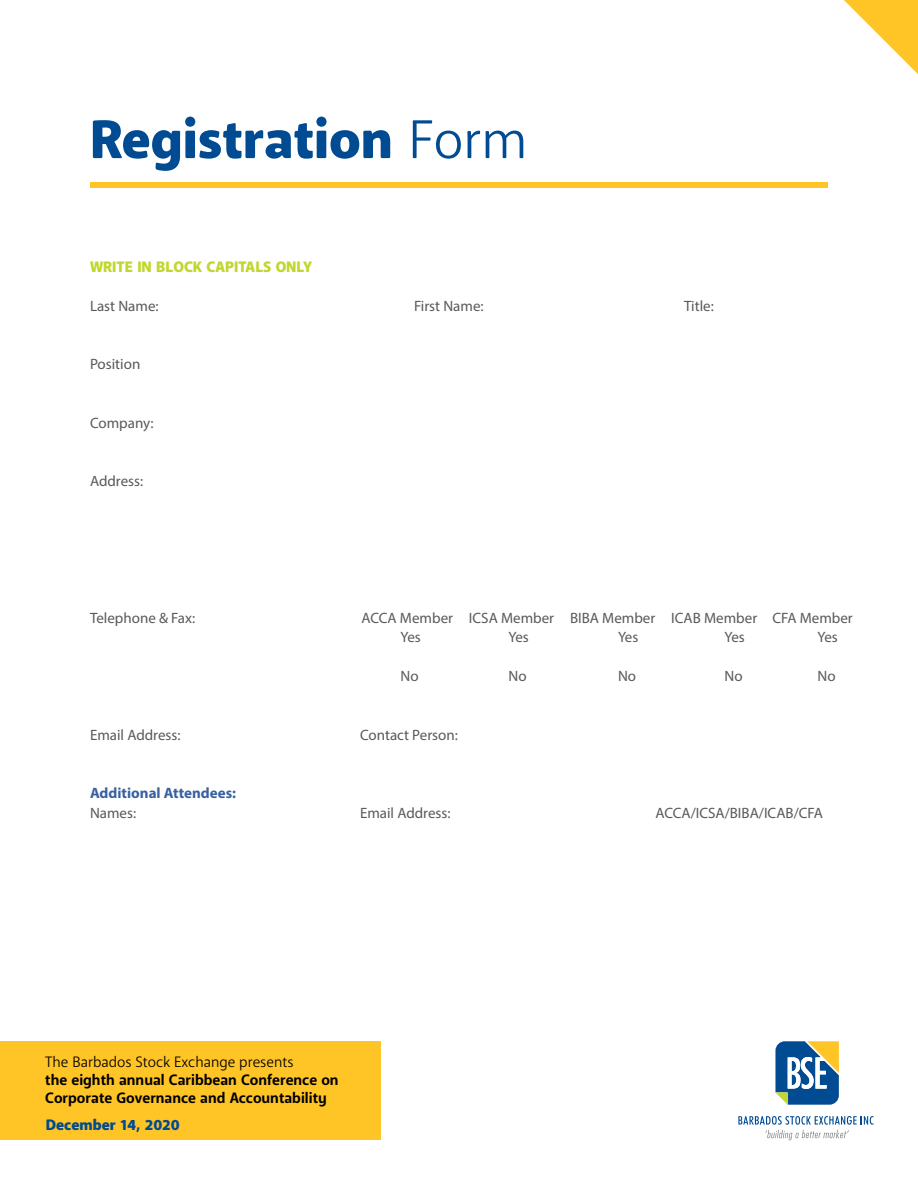
<style>
.page{position:relative;width:918px;height:1188px;background:#fff}
.page>*{position:absolute;margin:0;border:0;box-sizing:border-box;transform-origin:0 0}
.t1{font:900 54px "Anago";color:#004b91}
.t2{font:15px/19.5px "Myriad Pro";color:#58595b}
.t3{font:700 15px/17.9px "Anago";color:#000}
.t4{font:15px "Anago";color:#000}
.t5{font:900 15px "Anago";color:#c1d72f}
.t6{font:700 15px "Myriad Pro";color:#3861a1}
.t7{font:900 15px "Anago";color:#004b91}
.s1{font-weight:400}
</style>
<div class="page">
<svg style="left:844px;top:0;width:74px;height:74px"></svg>
<svg style="left:775px;top:1041px;width:64px;height:64px"></svg>
<svg style="left:738px;top:1116px;width:136px;height:24px"></svg>
<div style="left:0;top:1041px;width:381px;height:99px;background:#ffc425"></div>
<div style="left:90px;top:182px;width:738px;height:6px;background:#ffc425"></div>
<h1 class="t1" style="left:90px;top:105px;width:439px">Registration <span class="s1">Form</span></h1>
<p class="t5" style="left:90px;top:258px;width:224px">WRITE IN BLOCK CAPITALS ONLY</p>
<p class="t2" style="left:90px;top:296px;width:70px">Last Name:</p>
<p class="t2" style="left:414px;top:296px;width:71px">First Name:</p>
<p class="t2" style="left:684px;top:296px;width:31px">Title:</p>
<p class="t2" style="left:90px;top:354px;width:52px">Position</p>
<p class="t2" style="left:90px;top:413px;width:65px">Company:</p>
<p class="t2" style="left:90px;top:471px;width:55px">Address:</p>
<p class="t2" style="left:90px;top:608px;width:107px">Telephone &amp; Fax:</p>
<p class="t2" style="left:400px;top:608px;width:454px;text-indent:-39px">ACCA Member ICSA Member BIBA Member ICAB Member CFA Member<br>Yes</p>
<p class="t2" style="left:508px;top:627px;width:22px">Yes</p>
<p class="t2" style="left:618px;top:627px;width:22px">Yes</p>
<p class="t2" style="left:724px;top:627px;width:22px">Yes</p>
<p class="t2" style="left:818px;top:627px;width:22px">Yes</p>
<p class="t2" style="left:400px;top:666px;width:20px">No</p>
<p class="t2" style="left:508px;top:666px;width:20px">No</p>
<p class="t2" style="left:618px;top:666px;width:20px">No</p>
<p class="t2" style="left:724px;top:666px;width:20px">No</p>
<p class="t2" style="left:818px;top:666px;width:20px">No</p>
<p class="t2" style="left:90px;top:725px;width:92px">Email Address:</p>
<p class="t2" style="left:360px;top:725px;width:99px">Contact Person:</p>
<p class="t6" style="left:90px;top:784px;width:148px">Additional Attendees:</p>
<p class="t2" style="left:90px;top:803px;width:48px">Names:</p>
<p class="t2" style="left:360px;top:803px;width:92px">Email Address:</p>
<p class="t2" style="left:655px;top:803px;width:169px">ACCA/ICSA/BIBA/ICAB/CFA</p>
<p class="t4" style="left:45px;top:1053px;width:250px">The Barbados Stock Exchange presents</p>
<p class="t3" style="left:45px;top:1072px;width:295px">the eighth annual Caribbean Conference on<br>Corporate Governance and Accountability</p>
<p class="t7" style="left:46px;top:1115px;width:135px">December 14, 2020</p>
</div>
